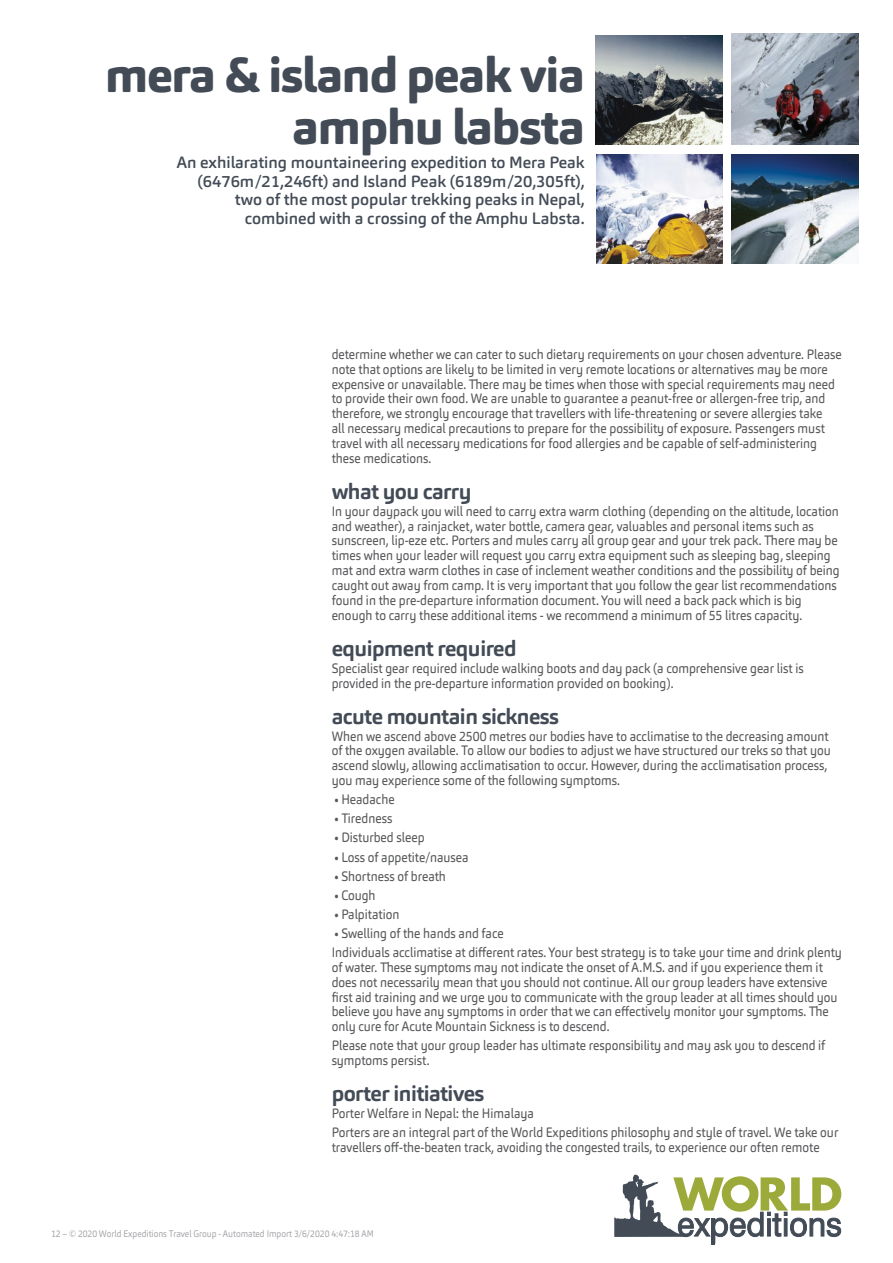
<style>
.page{position:relative;width:893px;height:1263px;background:#fff}
.page>*{position:absolute;margin:0;border:0;box-sizing:border-box;transform-origin:0 0}
.t1{font:800 48.6px/52.9px "Carnas";letter-spacing:-.025em;color:#434b56;text-align:right}
.t2{font:700 21.6px "Carnas";letter-spacing:-.025em;color:#434b56}
.t3{font:500 16.2px/18.9px "Carnas";color:#434b56;text-align:right}
.t4{font:13.5px/14.9px "Carnas";color:#57585a;scale:.9 1}
.t5{font:9.45px "Carnas";color:#a8a9ad;scale:.9 1}
</style>
<div class="page">
<svg style="left:614px;top:1174px;width:228px;height:71px"></svg>
<img style="left:595px;top:35px;width:128px;height:109px">
<img style="left:731px;top:34px;width:128px;height:110px">
<img style="left:597px;top:154px;width:126px;height:109px">
<img style="left:731px;top:154px;width:128px;height:109px">
<h1 class="t1" style="left:105px;top:48px;width:481px">mera &amp; island peak via amphu labsta</h1>
<p class="t3" style="left:177px;top:152px;width:409px">An exhilarating mountaineering expedition to Mera Peak (6476m/21,246ft) and Island Peak (6189m/20,305ft), two of the most popular trekking peaks in Nepal, combined with a crossing of the Amphu Labsta.</p>
<p class="t4" style="left:332px;top:347px;width:568px">determine whether we can cater to such dietary requirements on your chosen adventure. Please note that options are likely to be limited in very remote locations or alternatives may be more expensive or unavailable. There may be times when those with special requirements may need to provide their own food. We are unable to guarantee a peanut‑free or allergen‑free trip, and therefore, we strongly encourage that travellers with life‑threatening or severe allergies take<br>all necessary medical precautions to prepare for the possibility of exposure. Passengers must travel with all necessary medications for food allergies and be capable of self‑administering these medications.</p>
<h2 class="t2" style="left:332px;top:477px;width:141px">what you carry</h2>
<p class="t4" style="left:332px;top:504px;width:566px">In your daypack you will need to carry extra warm clothing (depending on the altitude, location and weather), a rainjacket, water bottle, camera gear, valuables and personal items such as sunscreen, lip‑eze etc. Porters and mules carry all group gear and your trek pack. There may be times when your leader will request you carry extra equipment such as sleeping bag, sleeping mat and extra warm clothes in case of inclement weather conditions and the possibility of being caught out away from camp. It is very important that you follow the gear list recommendations found in the pre‑departure information document. You will need a back pack which is big enough to carry these additional items ‑ we recommend a minimum of 55 litres capacity.</p>
<h2 class="t2" style="left:332px;top:634px;width:186px">equipment required</h2>
<p class="t4" style="left:332px;top:660px;width:526px">Specialist gear required include walking boots and day pack (a comprehensive gear list is provided in the pre‑departure information provided on booking).</p>
<h2 class="t2" style="left:332px;top:702px;width:229px">acute mountain sickness</h2>
<p class="t4" style="left:332px;top:728px;width:556px">When we ascend above 2500 metres our bodies have to acclimatise to the decreasing amount of the oxygen available. To allow our bodies to adjust we have structured our treks so that you ascend slowly, allowing acclimatisation to occur. However, during the acclimatisation process, you may experience some of the following symptoms.</p>
<p class="t4" style="left:334px;top:792px;width:69px">• Headache</p>
<p class="t4" style="left:334px;top:811px;width:66px">• Tiredness</p>
<p class="t4" style="left:334px;top:830px;width:102px">• Disturbed sleep</p>
<p class="t4" style="left:334px;top:849px;width:151px">• Loss of appetite/nausea</p>
<p class="t4" style="left:334px;top:868px;width:125px">• Shortness of breath</p>
<p class="t4" style="left:334px;top:887px;width:47px">• Cough</p>
<p class="t4" style="left:334px;top:907px;width:74px">• Palpitation</p>
<p class="t4" style="left:332px;top:924px;width:568px;line-height:19px">• Swelling of the hands and face<br>Individuals acclimatise at different rates. Your best strategy is to take your time and drink plenty</p>
<p class="t4" style="left:332px;top:960px;width:564px">of water. These symptoms may not indicate the onset of A.M.S. and if you experience them it does not necessarily mean that you should not continue. All our group leaders have extensive first aid training and we urge you to communicate with the group leader at all times should you believe you have any symptoms in order that we can effectively monitor your symptoms. The only cure for Acute Mountain Sickness is to descend.</p>
<p class="t4" style="left:332px;top:1038px;width:550px">Please note that your group leader has ultimate responsibility and may ask you to descend if symptoms persist.</p>
<h2 class="t2" style="left:332px;top:1080px;width:154px">porter initiatives</h2>
<p class="t4" style="left:332px;top:1104px;width:565px;line-height:19px">Porter Welfare in Nepal: the Himalaya<br>Porters are an integral part of the World Expeditions philosophy and style of travel. We take our</p>
<p class="t4" style="left:332px;top:1140px;width:544px">travellers off‑the‑beaten track, avoiding the congested trails, to experience our often remote</p>
<p class="t5" style="left:51px;top:1227px;width:360px">12 – © 2020 World Expeditions Travel Group - Automated Import 3/6/2020 4:47:18 AM</p>
</div>
